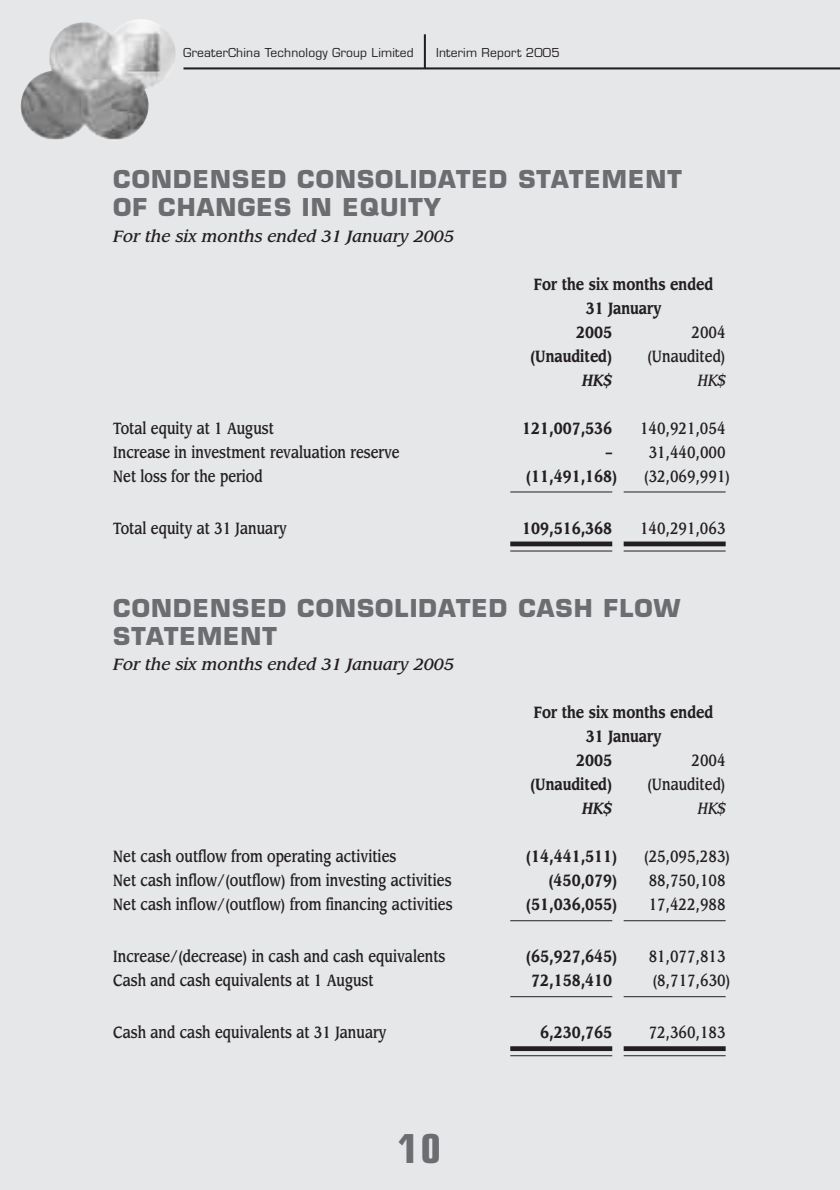
<style>
.page{position:relative;width:840px;height:1190px;background:#e6e7e9}
.page>*{position:absolute;margin:0;border:0;box-sizing:border-box;transform-origin:0 0}
.t1{font:700 condensed 40px "Eurostile";color:#6c6d70}
.t2{font:700 24px/28px "Eurostile";letter-spacing:.045em;color:#6c6d70}
.t3{font:500 16px "Leawood";color:#231f20;scale:.8 1}
.t4{font:700 16px "Leawood";color:#231f20;scale:.8 1}
.t5{font:italic 500 16px "Leawood";color:#231f20}
.t6{font:italic 700 16px "Leawood";color:#231f20;scale:.8 1}
.t7{font:italic 500 16px "Leawood";color:#231f20;scale:.8 1}
.t8{font:12px "Eurostile";letter-spacing:.015em;color:#231f20}
.s1{font-weight:700}
</style>
<div class="page">
<hr style="left:184px;top:67px;width:656px;height:2px;background:#231f20">
<hr style="left:424px;top:34px;width:2px;height:33px;background:#231f20">
<img style="left:20px;top:19px;width:156px;height:121px">
<hr style="left:510px;top:491px;width:102px;height:1px;background:#231f20">
<hr style="left:624px;top:491px;width:102px;height:1px;background:#231f20">
<hr style="left:510px;top:542px;width:102px;height:4px;background:#231f20">
<hr style="left:510px;top:551px;width:102px;height:1px;background:#231f20">
<hr style="left:624px;top:542px;width:102px;height:4px;background:#231f20">
<hr style="left:624px;top:551px;width:102px;height:1px;background:#231f20">
<hr style="left:510px;top:920px;width:102px;height:1px;background:#231f20">
<hr style="left:624px;top:920px;width:102px;height:1px;background:#231f20">
<hr style="left:510px;top:996px;width:102px;height:1px;background:#231f20">
<hr style="left:624px;top:996px;width:102px;height:1px;background:#231f20">
<div style="left:510px;top:1046px;width:102px;height:5px;background:#231f20"></div>
<hr style="left:510px;top:1055px;width:102px;height:1px;background:#231f20">
<div style="left:624px;top:1046px;width:102px;height:5px;background:#231f20"></div>
<hr style="left:624px;top:1055px;width:102px;height:1px;background:#231f20">
<p class="t8" style="left:183px;top:48px;width:232px">GreaterChina Technology Group Limited</p>
<p class="t8" style="left:436px;top:48px;width:125px">Interim Report 2005</p>
<h2 class="t2" style="left:113px;top:168px;width:570px">CONDENSED CONSOLIDATED STATEMENT<br>OF CHANGES IN EQUITY</h2>
<p class="t5" style="left:113px;top:229px;width:342px">For the six months ended 31 January 2005</p>
<p class="t4" style="left:534px;top:277px;width:226px">For the six months ended</p>
<p class="t4" style="left:586px;top:301px;width:96px">31 January</p>
<p class="t4" style="left:576px;top:325px;width:47px">2005</p>
<p class="t3" style="left:691px;top:325px;width:44px">2004</p>
<p class="t4" style="left:530px;top:349px;width:104px">(Unaudited)</p>
<p class="t3" style="left:647px;top:349px;width:100px">(Unaudited)</p>
<p class="t6" style="left:582px;top:373px;width:39px">HK$</p>
<p class="t7" style="left:698px;top:373px;width:36px">HK$</p>
<p class="t3" style="left:113px;top:421px;width:202px">Total equity at 1 August</p>
<p class="t4" style="left:522px;top:421px;width:114px">121,007,536</p>
<p class="t3" style="left:640px;top:421px;width:108px">140,921,054</p>
<p class="t3" style="left:113px;top:445px;width:360px">Increase in investment revaluation reserve</p>
<p class="t3" style="left:606px;top:445px;width:151px"><span class="s1">–</span> 31,440,000</p>
<p class="t3" style="left:113px;top:469px;width:188px">Net loss for the period</p>
<p class="t4" style="left:526px;top:469px;width:116px">(11,491,168)</p>
<p class="t3" style="left:644px;top:469px;width:110px">(32,069,991)</p>
<p class="t3" style="left:113px;top:521px;width:218px">Total equity at 31 January</p>
<p class="t4" style="left:522px;top:521px;width:114px">109,516,368</p>
<p class="t3" style="left:640px;top:521px;width:108px">140,291,063</p>
<h2 class="t2" style="left:113px;top:597px;width:569px">CONDENSED CONSOLIDATED CASH FLOW<br>STATEMENT</h2>
<p class="t5" style="left:113px;top:658px;width:342px">For the six months ended 31 January 2005</p>
<p class="t4" style="left:534px;top:706px;width:226px">For the six months ended</p>
<p class="t4" style="left:586px;top:730px;width:96px">31 January</p>
<p class="t4" style="left:576px;top:754px;width:47px">2005</p>
<p class="t3" style="left:691px;top:753px;width:44px">2004</p>
<p class="t4" style="left:530px;top:778px;width:104px">(Unaudited)</p>
<p class="t3" style="left:647px;top:777px;width:100px">(Unaudited)</p>
<p class="t6" style="left:582px;top:801px;width:39px">HK$</p>
<p class="t7" style="left:698px;top:802px;width:36px">HK$</p>
<p class="t3" style="left:113px;top:849px;width:355px">Net cash outflow from operating activities</p>
<p class="t4" style="left:526px;top:850px;width:116px">(14,441,511)</p>
<p class="t3" style="left:644px;top:849px;width:110px">(25,095,283)</p>
<p class="t3" style="left:113px;top:873px;width:424px">Net cash inflow/(outflow) from investing activities</p>
<p class="t4" style="left:548px;top:874px;width:88px">(450,079)</p>
<p class="t3" style="left:649px;top:873px;width:98px">88,750,108</p>
<p class="t3" style="left:113px;top:897px;width:426px">Net cash inflow/(outflow) from financing activities</p>
<p class="t4" style="left:526px;top:898px;width:116px">(51,036,055)</p>
<p class="t3" style="left:649px;top:897px;width:98px">17,422,988</p>
<p class="t3" style="left:113px;top:949px;width:417px">Increase/(decrease) in cash and cash equivalents</p>
<p class="t4" style="left:526px;top:950px;width:116px">(65,927,645)</p>
<p class="t3" style="left:649px;top:949px;width:98px">81,077,813</p>
<p class="t3" style="left:113px;top:973px;width:327px">Cash and cash equivalents at 1 August</p>
<p class="t4" style="left:531px;top:974px;width:103px">72,158,410</p>
<p class="t3" style="left:653px;top:973px;width:99px">(8,717,630)</p>
<p class="t3" style="left:113px;top:1025px;width:343px">Cash and cash equivalents at 31 January</p>
<p class="t4" style="left:540px;top:1026px;width:92px">6,230,765</p>
<p class="t3" style="left:649px;top:1025px;width:98px">72,360,183</p>
<h1 class="t1" style="left:398px;top:1134px;width:44px">10</h1>
</div>
